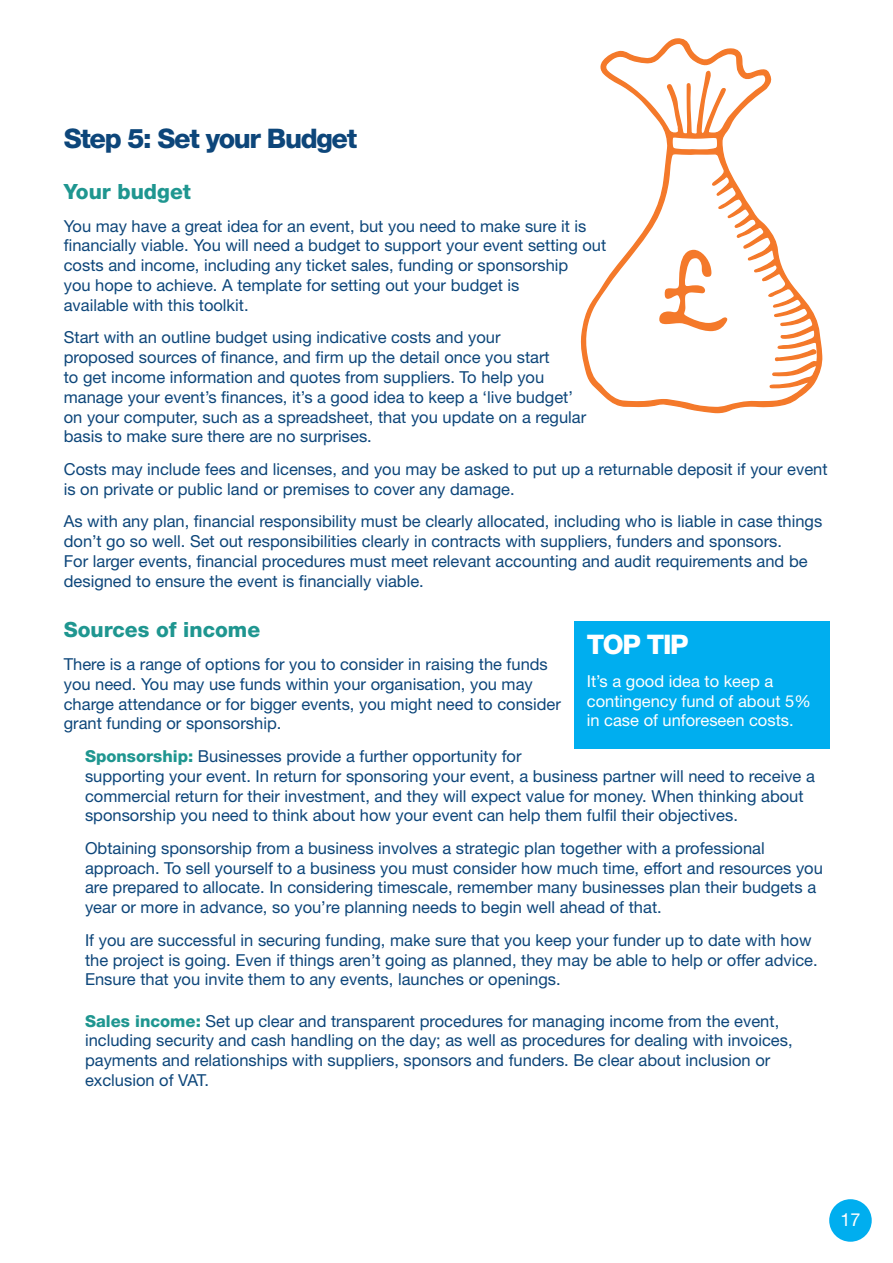
<style>
.page{position:relative;width:893px;height:1263px;background:#fff}
.page>*{position:absolute;margin:0;border:0;box-sizing:border-box;transform-origin:0 0}
.t1{font:800 27px "Helvetica Neue";letter-spacing:-.05em;color:#0d467a}
.t2{font:800 27px "Helvetica Neue";letter-spacing:-.05em;color:#fff}
.t3{font:800 21px "Helvetica Neue";color:#1f9690}
.t4{font:18px "Helvetica Neue";color:#fff}
.t5{font:16.5px/19.8px "Helvetica Neue";color:#0d467a}
.t6{font:16.5px/19.8px "Helvetica Neue";color:#fff}
.s1{font-weight:800;color:#1f9690}
</style>
<div class="page">
<div style="left:829px;top:1199px;width:43px;height:43px;background:#00aeef;border-radius:50%"></div>
<div style="left:574px;top:621px;width:255px;height:127px;background:#00aeef"></div>
<svg style="left:581px;top:38px;width:241px;height:375px"></svg>
<svg style="left:775px;top:349px;width:42px;height:12px"></svg>
<svg style="left:659px;top:250px;width:68px;height:81px"></svg>
<p class="t1" style="left:64px;top:123px;width:295px">Step 5: Set your Budget</p>
<p class="t3" style="left:64px;top:179px;width:129px">Your budget</p>
<p class="t5" style="left:64px;top:216px;width:544px">You may have a great idea for an event, but you need to make sure it is financially viable. You will need a budget to support your event setting out costs and income, including any ticket sales, funding or sponsorship<br>you hope to achieve. A template for setting out your budget is<br>available with this toolkit.</p>
<p class="t5" style="left:64px;top:327px;width:524px">Start with an outline budget using indicative costs and your<br>proposed sources of finance, and firm up the detail once you start<br>to get income information and quotes from suppliers. To help you manage your event’s finances, it’s a good idea to keep a ‘live budget’ on your computer, such as a spreadsheet, that you update on a regular basis to make sure there are no surprises.</p>
<p class="t5" style="left:64px;top:459px;width:765px">Costs may include fees and licenses, and you may be asked to put up a returnable deposit if your event is on private or public land or premises to cover any damage.</p>
<p class="t5" style="left:64px;top:511px;width:760px">As with any plan, financial responsibility must be clearly allocated, including who is liable in case things don’t go so well. Set out responsibilities clearly in contracts with suppliers, funders and sponsors.<br>For larger events, financial procedures must meet relevant accounting and audit requirements and be designed to ensure the event is financially viable.</p>
<p class="t3" style="left:64px;top:617px;width:198px">Sources of income</p>
<p class="t5" style="left:64px;top:654px;width:499px">There is a range of options for you to consider in raising the funds you need. You may use funds within your organisation, you may charge attendance or for bigger events, you might need to consider grant funding or sponsorship.</p>
<p class="t5" style="left:85px;top:746px;width:731px"><span class="s1">Sponsorship:</span> Businesses provide a further opportunity for<br>supporting your event. In return for sponsoring your event, a business partner will need to receive a commercial return for their investment, and they will expect value for money. When thinking about sponsorship you need to think about how your event can help them fulfil their objectives.</p>
<p class="t5" style="left:85px;top:838px;width:739px">Obtaining sponsorship from a business involves a strategic plan together with a professional approach. To sell yourself to a business you must consider how much time, effort and resources you are prepared to allocate. In considering timescale, remember many businesses plan their budgets a year or more in advance, so you’re planning needs to begin well ahead of that.</p>
<p class="t5" style="left:85px;top:930px;width:734px">If you are successful in securing funding, make sure that you keep your funder up to date with how the project is going. Even if things aren’t going as planned, they may be able to help or offer advice.<br>Ensure that you invite them to any events, launches or openings.</p>
<p class="t5" style="left:85px;top:1010px;width:709px"><span class="s1">Sales income:</span> Set up clear and transparent procedures for managing income from the event, including security and cash handling on the day; as well as procedures for dealing with invoices, payments and relationships with suppliers, sponsors and funders. Be clear about inclusion or exclusion of VAT.</p>
<p class="t2" style="left:587px;top:629px;width:103px">TOP TIP</p>
<p class="t6" style="left:587px;top:671px;width:226px">It’s a good idea to keep a contingency fund of about 5% in case of unforeseen costs.</p>
<p class="t4" style="left:840px;top:1209px;width:22px">17</p>
</div>
